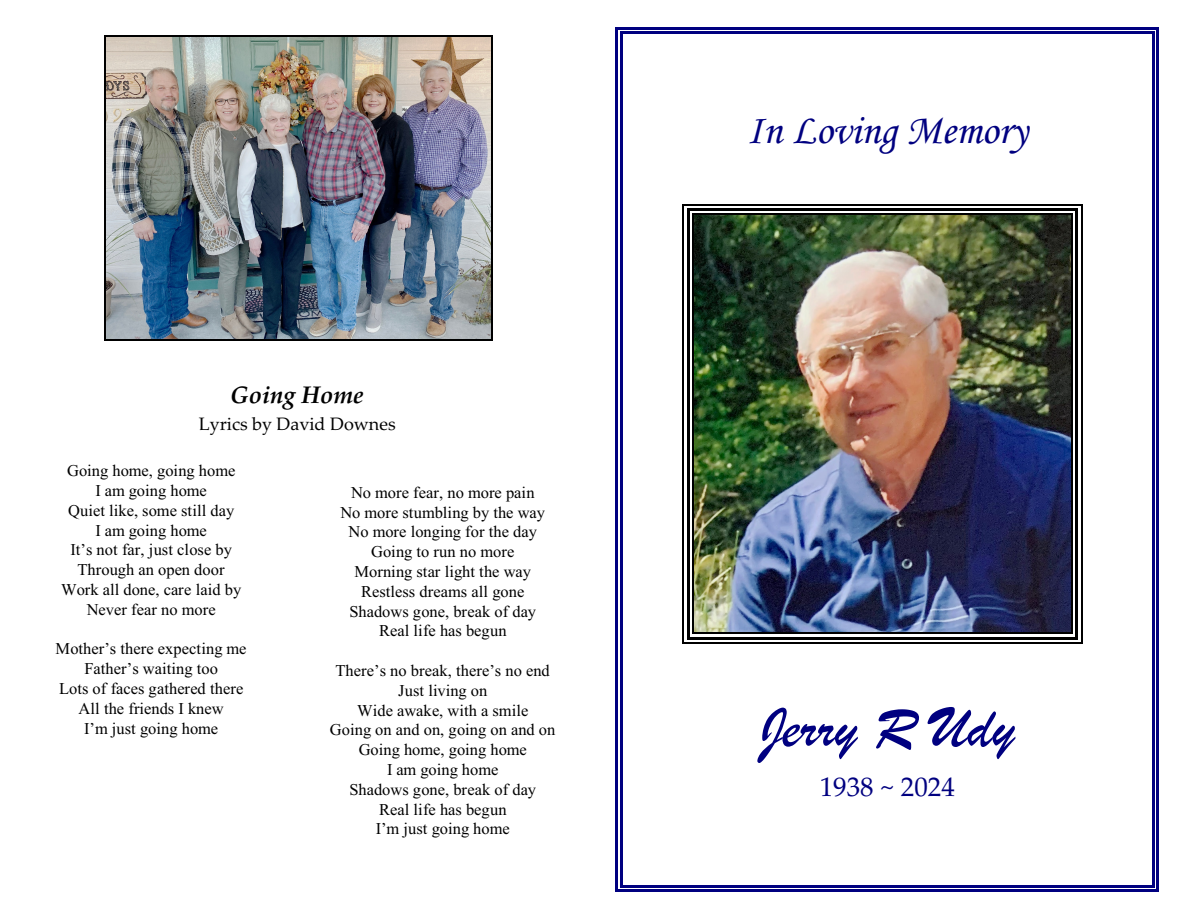
<style>
.page{position:relative;width:1188px;height:918px;background:#fff}
.page>*{position:absolute;margin:0;border:0;box-sizing:border-box;transform-origin:0 0}
.t1{font:italic 60px "Brush Script";color:#000080}
.t2{font:italic 42px "Monotype Corsiva";color:#000080}
.t3{font:27px "Palatino Linotype";color:#000080}
.t4{font:italic 700 24px "Palatino Linotype";color:#000}
.t5{font:18px "Palatino Linotype";color:#000}
.t6{font:16.5px/19.8px "Times New Roman";color:#000;text-align:center}
</style>
<div class="page">
<img style="left:106px;top:37px;width:386px;height:302px">
<hr style="left:104px;top:36px;width:2px;height:305px;background:#000">
<hr style="left:492px;top:36px;width:1px;height:305px;background:#000">
<hr style="left:104px;top:36px;width:389px;height:1px;background:#000">
<hr style="left:104px;top:339px;width:389px;height:2px;background:#000">
<img style="left:694px;top:215px;width:377px;height:418px">
<hr style="left:692px;top:214px;width:2px;height:420px;background:#000">
<hr style="left:1071px;top:214px;width:1px;height:420px;background:#000">
<hr style="left:692px;top:214px;width:380px;height:1px;background:#000">
<hr style="left:692px;top:633px;width:380px;height:1px;background:#000">
<hr style="left:687px;top:208px;width:3px;height:431px;background:#000">
<hr style="left:1075px;top:208px;width:3px;height:431px;background:#000">
<hr style="left:687px;top:208px;width:391px;height:3px;background:#000">
<hr style="left:687px;top:637px;width:391px;height:3px;background:#000">
<hr style="left:683px;top:204px;width:1px;height:440px;background:#000">
<hr style="left:1081px;top:204px;width:1px;height:440px;background:#000">
<hr style="left:683px;top:204px;width:399px;height:1px;background:#000">
<hr style="left:683px;top:642px;width:399px;height:2px;background:#000">
<hr style="left:620px;top:31px;width:2px;height:856px;background:#000080">
<hr style="left:1152px;top:31px;width:3px;height:856px;background:#000080">
<hr style="left:620px;top:31px;width:534px;height:3px;background:#000080">
<hr style="left:620px;top:885px;width:534px;height:2px;background:#000080">
<hr style="left:615px;top:27px;width:3px;height:865px;background:#000080">
<hr style="left:1156px;top:27px;width:3px;height:865px;background:#000080">
<hr style="left:615px;top:27px;width:544px;height:3px;background:#000080">
<hr style="left:615px;top:889px;width:544px;height:3px;background:#000080">
<h3 class="t4" style="left:230px;top:385px;width:135px">Going Home</h3>
<p class="t5" style="left:199px;top:416px;width:198px">Lyrics by David Downes</p>
<p class="t6" style="left:61px;top:462px;width:182px">Going home, going home<br>I am going home<br>Quiet like, some still day<br>I am going home<br>It’s not far, just close by<br>Through an open door<br>Work all done, care laid by<br>Never fear no more</p>
<p class="t6" style="left:56px;top:641px;width:192px">Mother’s there expecting me<br>Father’s waiting too<br>Lots of faces gathered there<br>All the friends I knew<br>I’m just going home</p>
<p class="t6" style="left:340px;top:484px;width:206px">No more fear, no more pain<br>No more stumbling by the way<br>No more longing for the day<br>Going to run no more<br>Morning star light the way<br>Restless dreams all gone<br>Shadows gone, break of day<br>Real life has begun</p>
<p class="t6" style="left:330px;top:662px;width:227px">There’s no break, there’s no end<br>Just living on<br>Wide awake, with a smile<br>Going on and on, going on and on<br>Going home, going home<br>I am going home<br>Shadows gone, break of day<br>Real life has begun<br>I’m just going home</p>
<h2 class="t2" style="left:747px;top:114px;width:282px">In Loving Memory</h2>
<h1 class="t1" style="left:760px;top:710px;width:257px">Jerry R Udy</h1>
<h3 class="t3" style="left:820px;top:776px;width:137px">1938 ~ 2024</h3>
</div>
